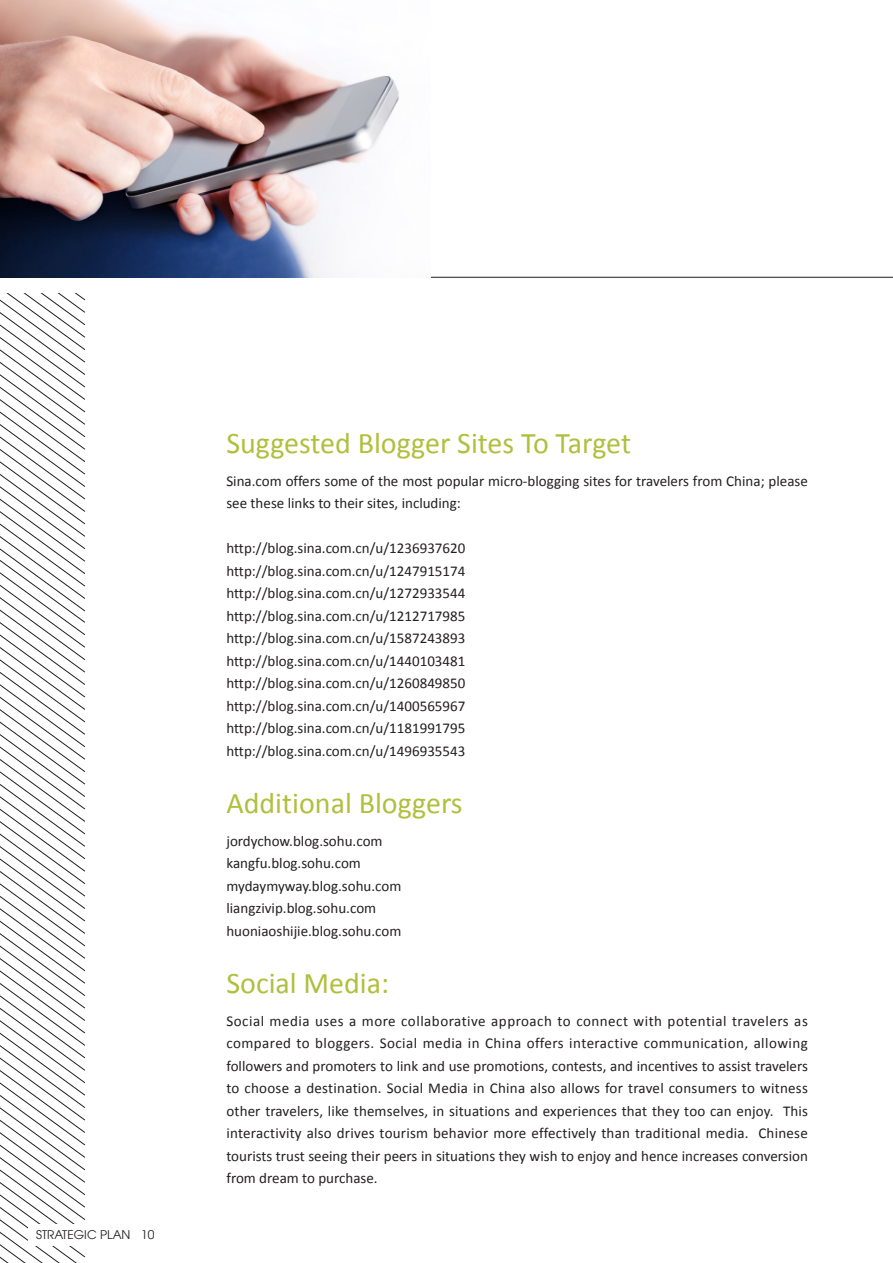
<style>
.page{position:relative;width:893px;height:1263px;background:#fff}
.page>*{position:absolute;margin:0;border:0;box-sizing:border-box;transform-origin:0 0}
.t1{font:30px "Calibri";color:#afc03d}
.t2{font:15px/22.5px "Calibri";color:#231f20}
.t3{font:12px "Avant Garde LT";color:#231f20}
</style>
<div class="page">
<svg style="left:0;top:293px;width:86px;height:970px"></svg>
<div style="left:29px;top:1224px;width:127px;height:21px;background:#fff"></div>
<img style="left:0;top:0;width:399px;height:277px">
<p class="t3" style="left:36px;top:1227px;width:120px">STRATEGIC PLAN 10</p>
<p class="t1" style="left:226px;top:424px;width:406px">Suggested Blogger Sites To Target</p>
<p class="t2" style="left:226px;top:469px;width:583px">Sina.com offers some of the most popular micro-blogging sites for travelers from China; please see these links to their sites, including:</p>
<p class="t2" style="left:226px;top:537px;width:240px">http://blog.sina.com.cn/u/1236937620</p>
<p class="t2" style="left:226px;top:559px;width:240px">http://blog.sina.com.cn/u/1247915174</p>
<p class="t2" style="left:226px;top:582px;width:240px">http://blog.sina.com.cn/u/1272933544</p>
<p class="t2" style="left:226px;top:604px;width:240px">http://blog.sina.com.cn/u/1212717985</p>
<p class="t2" style="left:226px;top:627px;width:240px">http://blog.sina.com.cn/u/1587243893</p>
<p class="t2" style="left:226px;top:649px;width:240px">http://blog.sina.com.cn/u/1440103481</p>
<p class="t2" style="left:226px;top:672px;width:240px">http://blog.sina.com.cn/u/1260849850</p>
<p class="t2" style="left:226px;top:694px;width:240px">http://blog.sina.com.cn/u/1400565967</p>
<p class="t2" style="left:226px;top:717px;width:240px">http://blog.sina.com.cn/u/1181991795</p>
<p class="t2" style="left:226px;top:739px;width:240px">http://blog.sina.com.cn/u/1496935543</p>
<p class="t1" style="left:226px;top:784px;width:238px">Additional Bloggers</p>
<p class="t2" style="left:226px;top:829px;width:158px">jordychow.blog.sohu.com</p>
<p class="t2" style="left:226px;top:852px;width:136px">kangfu.blog.sohu.com</p>
<p class="t2" style="left:226px;top:874px;width:177px">mydaymyway.blog.sohu.com</p>
<p class="t2" style="left:226px;top:897px;width:151px">liangzivip.blog.sohu.com</p>
<p class="t2" style="left:226px;top:919px;width:177px">huoniaoshijie.blog.sohu.com</p>
<p class="t1" style="left:226px;top:964px;width:164px">Social Media:</p>
<p class="t2" style="left:226px;top:1009px;width:583px;text-align:justify">Social media uses a more collaborative approach to connect with potential travelers as compared to bloggers. Social media in China offers interactive communication, allowing followers and promoters to link and use promotions, contests, and incentives to assist travelers to choose a destination. Social Media in China also allows for travel consumers to witness other travelers, like themselves, in situations and experiences that they too can enjoy. This interactivity also drives tourism behavior more effectively than traditional media. Chinese tourists trust seeing their peers in situations they wish to enjoy and hence increases conversion from dream to purchase.</p>
</div>
